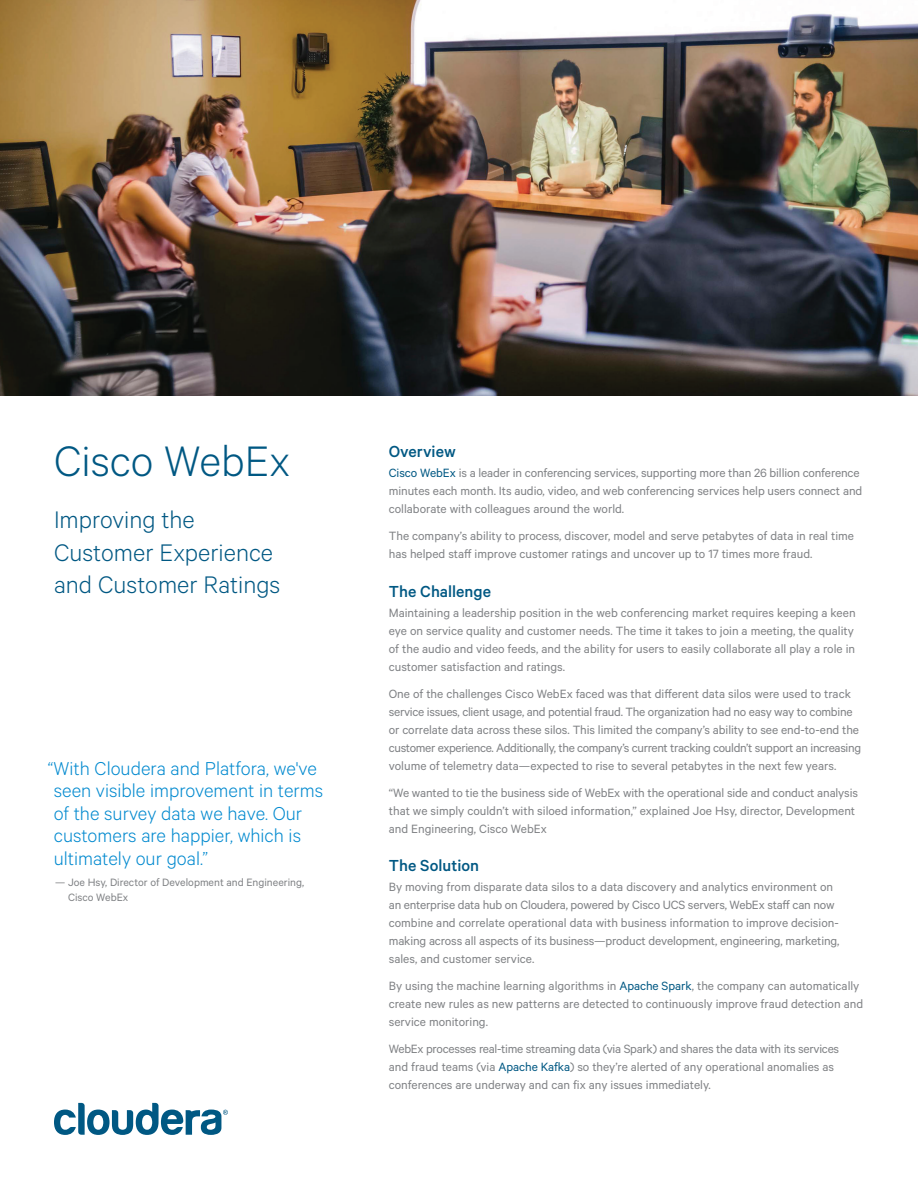
<style>
.page{position:relative;width:918px;height:1188px;background:#fff}
.page>*{position:absolute;margin:0;border:0;box-sizing:border-box;transform-origin:0 0}
.Small_Headlines_Cali{font:300 48px "Calibre";color:#005883}
.Small_Headlines_Cali-2{font:300 27px/32.4px "Calibre";color:#005883}
.Quote_Calibre_Light{font:300 21px/22.5px "Calibre";color:#0089cf}
.A_head_-_Calibre_12{font:500 18px "Calibre";color:#005883}
.Primary_Body_Copy{font:13.5px/18px "Calibre";color:#808285}
.Quote_Source_Calibre{font:12px/15px "Calibre";color:#808285}
.s1{color:#005883}
</style>
<div class="page">
<svg style="left:54px;top:1103px;width:174px;height:32px"></svg>
<img style="left:0;top:0;width:918px;height:395px">
<p class="Small_Headlines_Cali" style="left:54px;top:433px;width:238px">Cisco WebEx</p>
<p class="Small_Headlines_Cali-2" style="left:54px;top:503px;width:228px">Improving the<br>Customer Experience and Customer Ratings</p>
<p class="Quote_Calibre_Light" style="left:48px;top:756px;width:277px">“With Cloudera and Platfora, we've seen visible improvement in terms of the survey data we have. Our customers are happier, which is ultimately our goal.”</p>
<p class="Quote_Source_Calibre" style="left:68px;top:875px;width:238px;text-indent:-13px">— Joe Hsy, Director of Development and Engineering,<br>Cisco WebEx</p>
<p class="A_head_-_Calibre_12" style="left:389px;top:441px;width:68px">Overview</p>
<p class="Primary_Body_Copy" style="left:389px;top:464px;width:475px"><span class="s1">Cisco WebEx</span> is a leader in conferencing services, supporting more than 26 billion conference minutes each month. Its audio, video, and web conferencing services help users connect and collaborate with colleagues around the world.</p>
<p class="Primary_Body_Copy" style="left:389px;top:527px;width:467px">The company’s ability to process, discover, model and serve petabytes of data in real time has helped staff improve customer ratings and uncover up to 17 times more fraud.</p>
<p class="A_head_-_Calibre_12" style="left:389px;top:581px;width:104px">The Challenge</p>
<p class="Primary_Body_Copy" style="left:389px;top:603px;width:468px">Maintaining a leadership position in the web conferencing market requires keeping a keen eye on service quality and customer needs. The time it takes to join a meeting, the quality of the audio and video feeds, and the ability for users to easily collaborate all play a role in customer satisfaction and ratings.</p>
<p class="Primary_Body_Copy" style="left:389px;top:684px;width:474px">One of the challenges Cisco WebEx faced was that different data silos were used to track service issues, client usage, and potential fraud. The organization had no easy way to combine or correlate data across these silos. This limited the company’s ability to see end-to-end the customer experience. Additionally, the company’s current tracking couldn’t support an increasing volume of telemetry data—expected to rise to several petabytes in the next few years.</p>
<p class="Primary_Body_Copy" style="left:389px;top:783px;width:471px">“We wanted to tie the business side of WebEx with the operational side and conduct analysis that we simply couldn’t with siloed information,” explained Joe Hsy, director, Development and Engineering, Cisco WebEx</p>
<p class="A_head_-_Calibre_12" style="left:389px;top:855px;width:92px">The Solution</p>
<p class="Primary_Body_Copy" style="left:389px;top:878px;width:452px">By moving from disparate data silos to a data discovery and analytics environment on an enterprise data hub on Cloudera, powered by Cisco UCS servers, WebEx staff can now combine and correlate operational data with business information to improve decision&shy;making across all aspects of its business—product development, engineering, marketing, sales, and customer service.</p>
<p class="Primary_Body_Copy" style="left:389px;top:977px;width:476px">By using the machine learning algorithms in <span class="s1">Apache Spark</span>, the company can automatically create new rules as new patterns are detected to continuously improve fraud detection and service monitoring.</p>
<p class="Primary_Body_Copy" style="left:389px;top:1040px;width:452px">WebEx processes real-time streaming data (via Spark) and shares the data with its services and fraud teams (via <span class="s1">Apache Kafka</span>) so they’re alerted of any operational anomalies as conferences are underway and can fix any issues immediately.</p>
</div>
